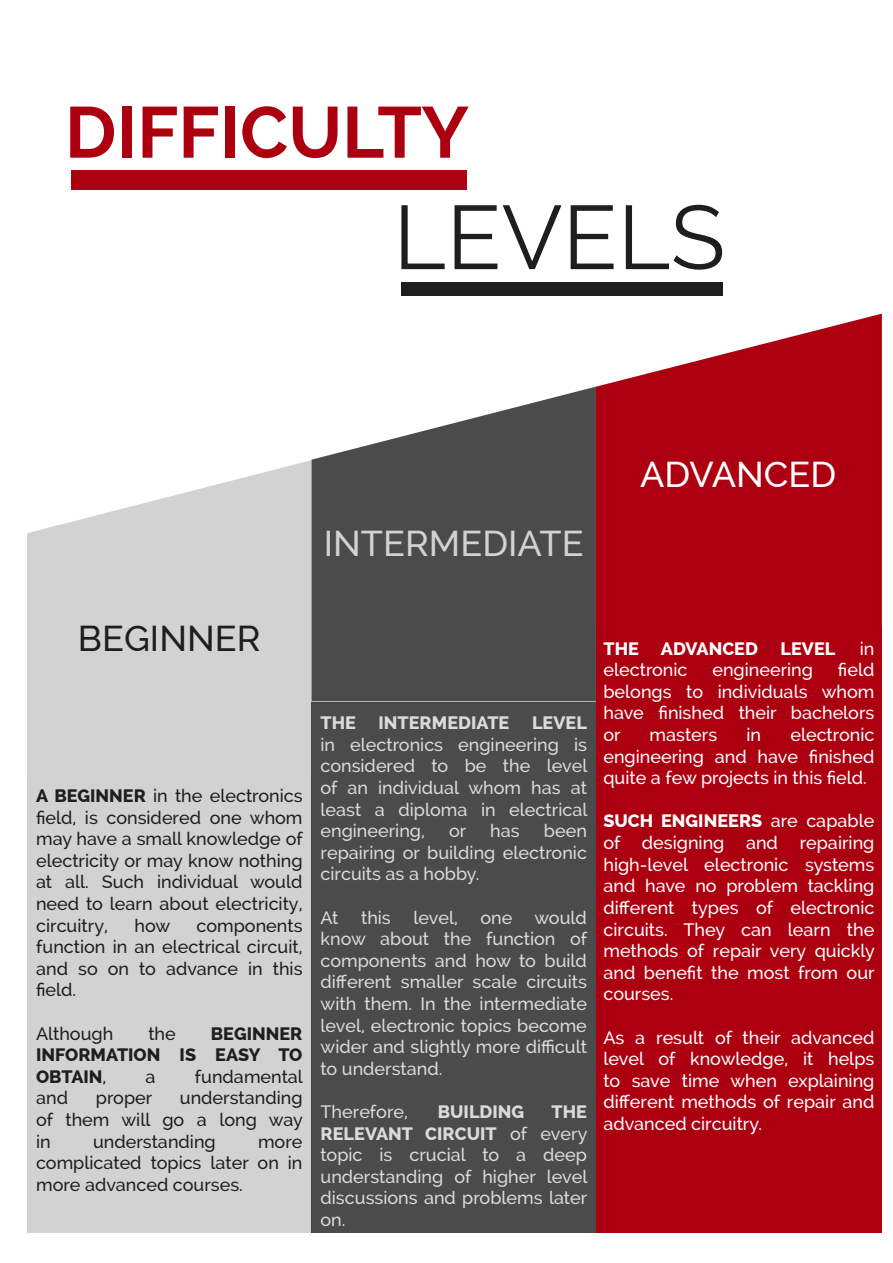
<style>
.page{position:relative;width:893px;height:1263px;background:#fff}
.page>*{position:absolute;margin:0;border:0;box-sizing:border-box;transform-origin:0 0}
.t1{font:90px "Raleway";color:#1e1e1e}
.t2{font:700 72px "Raleway";color:#ac0011}
.t3{font:500 36px "Raleway";color:#d2d2d2}
.t4{font:500 36px "Raleway";color:#1e1e1e}
.t5{font:500 36px "Raleway";color:#fff}
.t6{font:500 18px/21.6px "Raleway";color:#fff;text-align:justify}
.t7{font:500 18px/21.6px "Raleway";color:#d2d2d2;text-align:justify}
.t8{font:500 18px/21.6px "Raleway";color:#1e1e1e;text-align:justify}
.t9{font:800 18px/21.6px "Raleway";color:#1e1e1e;text-align:justify}
.t10{font:800 18px "Raleway";color:#d2d2d2}
.t11{font:800 18px "Raleway";color:#fff}
.s1{font-weight:800}
.s2{font-weight:500}
</style>
<div class="page">
<div style="left:71px;top:170px;width:396px;height:20px;background:#ac0011"></div>
<div style="left:401px;top:283px;width:322px;height:13px;background:#1e1e1e"></div>
<svg style="left:27px;top:460px;width:285px;height:315px;background:#d7d7d7"></svg>
<svg style="left:312px;top:387px;width:284px;height:314px;background:#5f5f5f"></svg>
<svg style="left:596px;top:314px;width:286px;height:314px;background:#b61f2e"></svg>
<div style="left:27px;top:775px;width:285px;height:458px;background:#d2d2d2"></div>
<div style="left:312px;top:702px;width:284px;height:531px;background:#4b4b4b"></div>
<div style="left:596px;top:628px;width:286px;height:605px;background:#ac0011"></div>
<h2 class="t2" style="left:65px;top:91px;width:405px">DIFFICULTY</h2>
<h1 class="t1" style="left:393px;top:185px;width:334px">LEVELS</h1>
<h3 class="t3" style="left:324px;top:523px;width:261px">INTERMEDIATE</h3>
<h3 class="t5" style="left:640px;top:454px;width:198px">ADVANCED</h3>
<h3 class="t4" style="left:78px;top:618px;width:184px">BEGINNER</h3>
<p class="t8" style="left:36px;top:785px;width:268px"><span class="s1">A BEGINNER</span> in the electronics field, is considered one whom may have a small knowledge of electricity or may know nothing at all. Such individual would need to learn about electricity, circuitry,</p>
<p class="t8" style="left:135px;top:914px;width:37px">how</p>
<p class="t8" style="left:36px;top:914px;width:268px;text-indent:160px">components function in an electrical circuit, and so on to advance in this field.</p>
<p class="t8" style="left:36px;top:1022px;width:79px">Although</p>
<p class="t8" style="left:148px;top:1022px;width:29px">the</p>
<p class="t9" style="left:36px;top:1022px;width:268px;text-indent:175px">BEGINNER INFORMATION IS EASY TO OBTAIN<span class="s2">,</span></p>
<p class="t8" style="left:146px;top:1065px;width:12px">a</p>
<p class="t8" style="left:195px;top:1065px;width:110px">fundamental</p>
<p class="t8" style="left:36px;top:1087px;width:33px">and</p>
<p class="t8" style="left:96px;top:1087px;width:58px">proper</p>
<p class="t8" style="left:36px;top:1087px;width:268px;text-indent:144px">understanding of them will go a long way in</p>
<p class="t8" style="left:93px;top:1130px;width:124px">understanding</p>
<p class="t8" style="left:36px;top:1130px;width:268px;text-indent:222px">more complicated topics later on in more advanced courses.</p>
<p class="t10" style="left:321px;top:713px;width:37px">THE</p>
<p class="t10" style="left:379px;top:713px;width:132px">INTERMEDIATE</p>
<p class="t10" style="left:532px;top:713px;width:56px">LEVEL</p>
<p class="t7" style="left:321px;top:734px;width:268px">in electronics engineering is considered to be the level of an individual whom has at least a diploma in electrical engineering,</p>
<p class="t7" style="left:321px;top:820px;width:268px;text-indent:223px">been repairing or building electronic circuits as a hobby.</p>
<p class="t7" style="left:321px;top:906px;width:20px">At</p>
<p class="t7" style="left:361px;top:906px;width:31px">this</p>
<p class="t7" style="left:413px;top:906px;width:46px">level,</p>
<p class="t7" style="left:449px;top:820px;width:19px">or</p>
<p class="t7" style="left:490px;top:820px;width:31px">has</p>
<p class="t7" style="left:321px;top:906px;width:268px;text-indent:160px">one would know about the function of components and how to build different smaller scale circuits with them. In the intermediate level, electronic topics become wider and slightly more difficult to understand.</p>
<p class="t7" style="left:321px;top:1101px;width:89px">Therefore,</p>
<p class="t10" style="left:438px;top:1101px;width:88px">BUILDING</p>
<p class="t7" style="left:321px;top:1101px;width:268px;text-indent:231px"><span class="s1">THE RELEVANT CIRCUIT</span> of every topic is crucial to a deep understanding of higher level discussions and problems later on.</p>
<p class="t11" style="left:603px;top:638px;width:156px">THE ADVANCED</p>
<p class="t11" style="left:780px;top:638px;width:56px">LEVEL</p>
<p class="t6" style="left:860px;top:637px;width:16px">in</p>
<p class="t6" style="left:603px;top:659px;width:86px">electronic</p>
<p class="t6" style="left:712px;top:659px;width:102px">engineering</p>
<p class="t6" style="left:603px;top:659px;width:272px;text-indent:234px">field belongs to individuals whom have finished their bachelors or</p>
<p class="t6" style="left:603px;top:724px;width:272px;text-indent:187px">electronic engineering and have finished quite a few projects in this field.</p>
<p class="t6" style="left:603px;top:810px;width:273px"><span class="s1">SUCH ENGINEERS</span> are capable of designing and repairing high-level electronic systems and have no problem tackling different types of electronic circuits. They can learn the methods of repair very quickly and benefit the most from our courses.</p>
<p class="t6" style="left:603px;top:1026px;width:272px">As a result of their advanced level of knowledge, it helps to save time when explaining different methods of repair and advanced circuitry.</p>
<p class="t6" style="left:650px;top:724px;width:69px">masters</p>
<p class="t6" style="left:746px;top:724px;width:16px">in</p>
</div>
